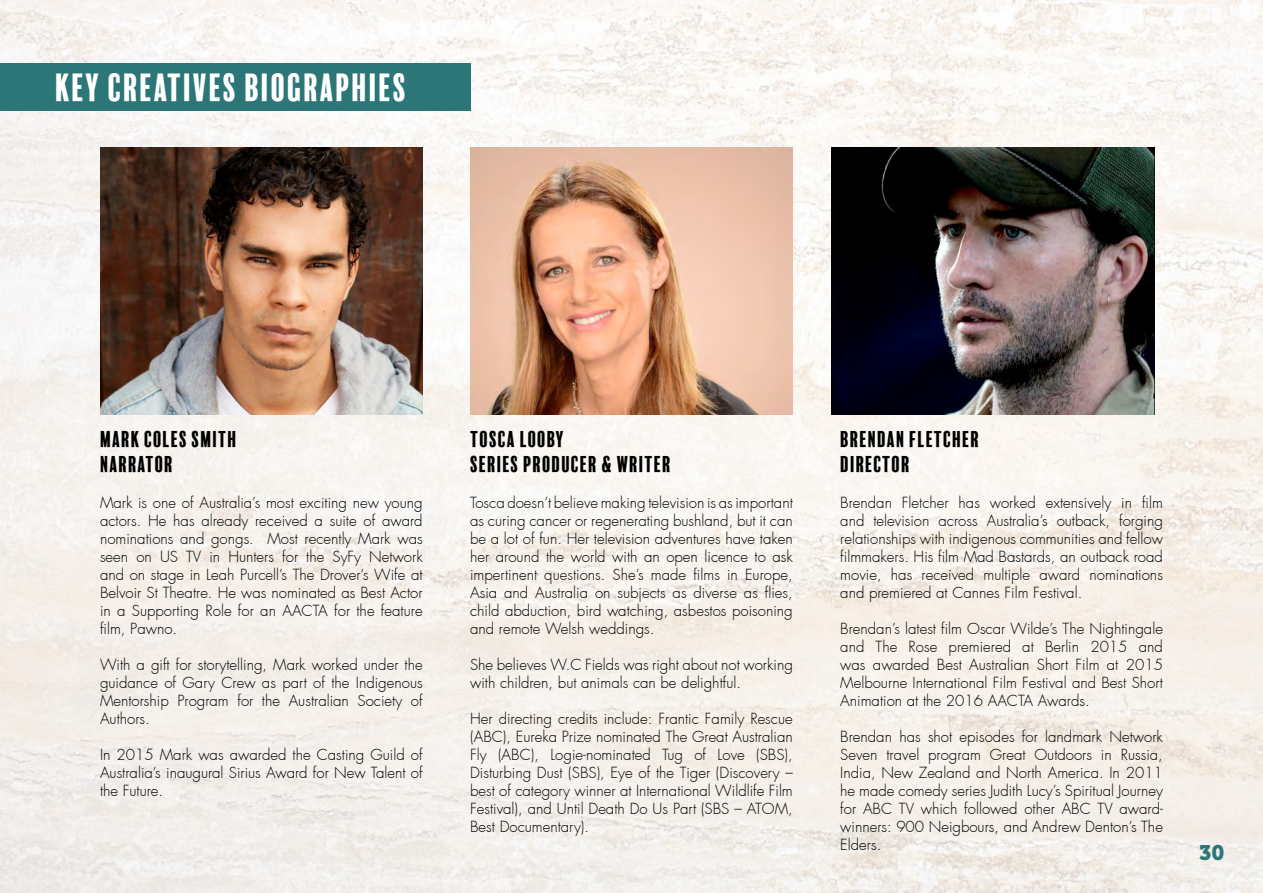
<style>
.page{position:relative;width:1263px;height:893px;background:#fff}
.page>*{position:absolute;margin:0;border:0;box-sizing:border-box;transform-origin:0 0}
.t1{font:36px "Balboa Plus Fill";color:#fff}
.t2{font:21px/25.2px "Balboa Plus Fill";color:#000}
.t3{font:21px "Museo 900";color:#2c7677}
.t4{font:300 15px/18px "Futura";color:#000;text-align:justify}
</style>
<div class="page">
<img style="left:0;top:0;width:1263px;height:893px">
<div style="left:0;top:64px;width:470px;height:47px;background:#2c7677"></div>
<img style="left:100px;top:147px;width:323px;height:268px">
<img style="left:470px;top:147px;width:323px;height:268px">
<img style="left:831px;top:147px;width:323px;height:268px">
<h1 class="t1" style="left:55px;top:68px;width:354px">KEY CREATIVES BIOGRAPHIES</h1>
<h2 class="t2" style="left:100px;top:426px;width:139px">MARK COLES SMITH<br>NARRATOR</h2>
<p class="t4" style="left:100px;top:494px;width:324px">Mark is one of Australia’s most exciting new young actors. He has already received a suite of award nominations and gongs. Most recently Mark was seen on US TV in Hunters for the SyFy Network and on stage in Leah Purcell’s The Drover’s Wife at Belvoir St Theatre. He was nominated as Best Actor in a Supporting Role for an AACTA for the feature film, Pawno.</p>
<p class="t4" style="left:100px;top:656px;width:324px">With a gift for storytelling, Mark worked under the guidance of Gary Crew as part of the Indigenous Mentorship Program for the Australian Society of Authors.</p>
<p class="t4" style="left:100px;top:746px;width:324px">In 2015 Mark was awarded the Casting Guild of Australia’s inaugural Sirius Award for New Talent of the Future.</p>
<h2 class="t2" style="left:470px;top:426px;width:203px">TOSCA LOOBY<br>SERIES PRODUCER &amp; WRITER</h2>
<p class="t4" style="left:470px;top:494px;width:324px">Tosca doesn’t believe making television is as important as curing cancer or regenerating bushland, but it can be a lot of fun. Her television adventures have taken her around the world with an open licence to ask impertinent questions. She’s made films in Europe, Asia and Australia on subjects as diverse as flies, child abduction, bird watching, asbestos poisoning and remote Welsh weddings.</p>
<p class="t4" style="left:470px;top:656px;width:324px">She believes W.C Fields was right about not working with children, but animals can be delightful.</p>
<p class="t4" style="left:470px;top:710px;width:324px">Her directing credits include: Frantic Family Rescue (ABC), Eureka Prize nominated The Great Australian Fly (ABC), Logie-nominated Tug of Love (SBS), Disturbing Dust (SBS), Eye of the Tiger (Discovery – best of category winner at International Wildlife Film Festival), and Until Death Do Us Part (SBS – ATOM, Best Documentary).</p>
<h2 class="t2" style="left:840px;top:426px;width:141px">BRENDAN FLETCHER<br>DIRECTOR</h2>
<p class="t4" style="left:840px;top:494px;width:324px">Brendan Fletcher has worked extensively in film and television across Australia’s outback, forging relationships with indigenous communities and fellow filmmakers. His film Mad Bastards, an outback road movie, has received multiple award nominations and premiered at Cannes Film Festival.</p>
<p class="t4" style="left:840px;top:620px;width:324px">Brendan’s latest film Oscar Wilde’s The Nightingale and The Rose premiered at Berlin 2015 and was awarded Best Australian Short Film at 2015<br>Melbourne International Film Festival and Best Short Animation at the 2016 AACTA Awards.</p>
<p class="t4" style="left:840px;top:728px;width:324px">Brendan has shot episodes for landmark Network Seven travel program Great Outdoors in Russia, India, New Zealand and North America. In 2011 he made comedy series Judith Lucy’s Spiritual Journey for ABC TV which followed other ABC TV award&shy;winners: 900 Neigbours, and Andrew Denton’s The Elders.</p>
<h2 class="t3" style="left:1199px;top:841px;width:27px">30</h2>
</div>
